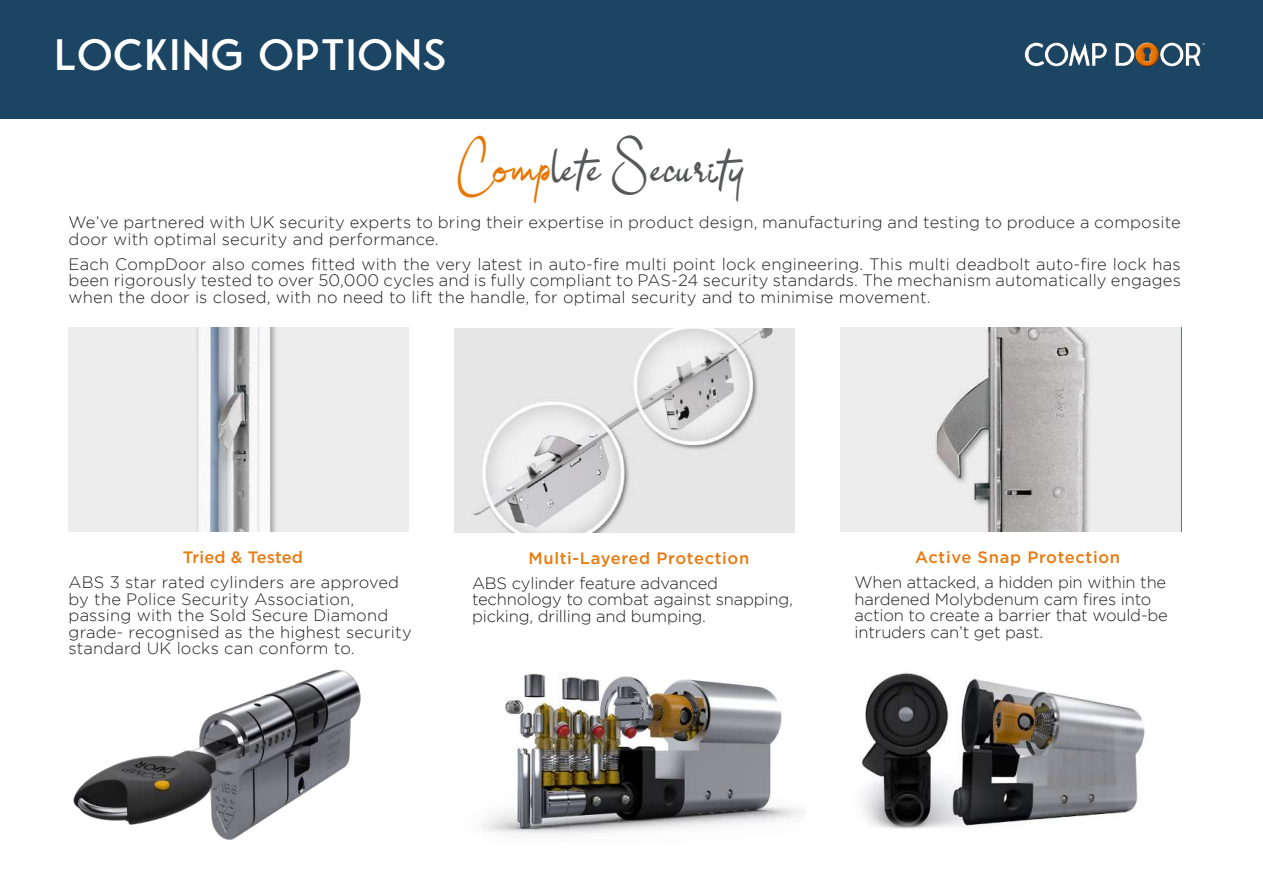
<style>
.page{position:relative;width:1263px;height:893px;background:#fff}
.page>*{position:absolute;margin:0;border:0;box-sizing:border-box;transform-origin:0 0}
.t1{font:300 42px "Fonseca";color:#fff}
.t2{font:33px "Bulgatti";letter-spacing:.04em;color:#57585a}
.t3{font:300 16.5px/16.5px "Gotham";letter-spacing:.01em;color:#231f20}
.t4{font:300 16.5px/16.5px "Gotham";letter-spacing:-.01em;color:#231f20}
.t5{font:500 16.5px "Gotham";letter-spacing:.04em;color:#e87a0f}
.t6{font:500 16.5px "Gotham";letter-spacing:.01em;color:#e87a0f}
.s1{color:#e87600}
</style>
<div class="page">
<div style="left:0;top:0;width:1263px;height:119px;background:#1b4563"></div>
<img style="left:1024px;top:42px;width:181px;height:25px">
<img style="left:841px;top:328px;width:340px;height:203px">
<img style="left:455px;top:329px;width:340px;height:204px">
<img style="left:73px;top:669px;width:288px;height:171px">
<img style="left:860px;top:673px;width:285px;height:156px">
<img style="left:482px;top:673px;width:319px;height:162px">
<img style="left:69px;top:328px;width:340px;height:203px">
<h1 class="t1" style="left:54px;top:31px;width:394px">LOCKING OPTIONS</h1>
<h2 class="t2" style="left:458px;top:153px;width:287px"><span class="s1">Comp</span>lete Security</h2>
<p class="t3" style="left:69px;top:214px;width:1114px">We’ve partnered with UK security experts to bring their expertise in product design, manufacturing and testing to produce a composite door with optimal security and performance.</p>
<p class="t3" style="left:69px;top:255px;width:1114px;text-align:justify">Each CompDoor also comes fitted with the very latest in auto-fire multi point lock engineering. This multi deadbolt auto-fire lock has been rigorously tested to over 50,000 cycles and is fully compliant to PAS-24 security standards. The mechanism automatically engages when the door is closed, with no need to lift the handle, for optimal security and to minimise movement.</p>
<p class="t6" style="left:183px;top:546px;width:122px">Tried &amp; Tested</p>
<p class="t3" style="left:69px;top:574px;width:345px">ABS 3 star rated cylinders are approved by the Police Security Association, passing with the Sold Secure Diamond grade- recognised as the highest security standard UK locks can conform to.</p>
<p class="t5" style="left:528px;top:547px;width:222px">Multi-Layered Protection</p>
<p class="t4" style="left:472px;top:575px;width:322px">ABS cylinder feature advanced technology to combat against snapping, picking, drilling and bumping.</p>
<p class="t5" style="left:915px;top:546px;width:206px">Active Snap Protection</p>
<p class="t4" style="left:855px;top:574px;width:315px">When attacked, a hidden pin within the hardened Molybdenum cam fires into action to create a barrier that would-be intruders can’t get past.</p>
</div>
